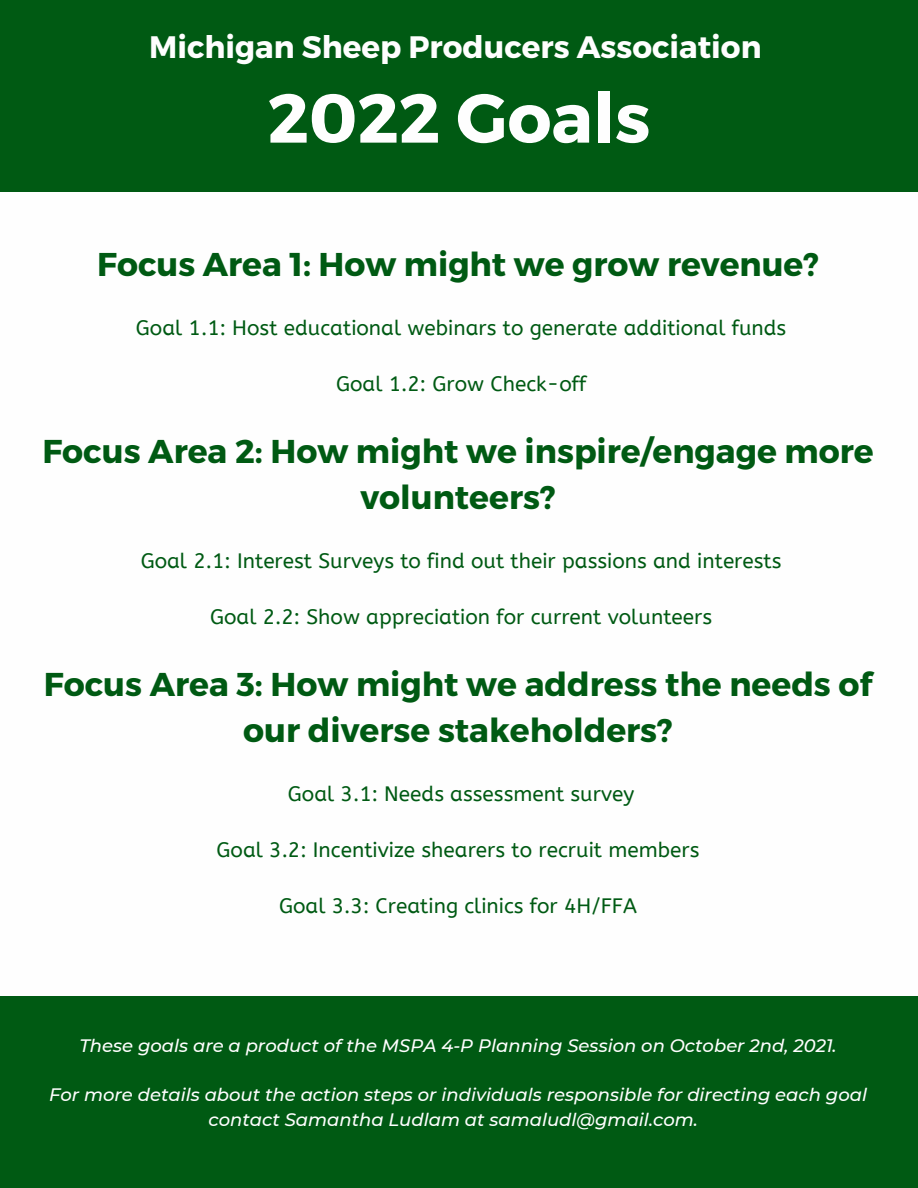
<style>
.page{position:relative;width:918px;height:1188px;background:#fff}
.page>*{position:absolute;margin:0;border:0;box-sizing:border-box;transform-origin:0 0}
.t1{font:700 69px "Montserrat";color:#fefefe}
.t2{font:700 33px/46.2px "Montserrat";color:#005a13;text-align:center}
.t3{font:700 31.05px "Montserrat";color:#fefefe}
.t4{font:20.85px "A Bee Zee";color:#005a13}
.t5{font:italic 500 18px/24.8px "Montserrat";color:#fefefe;text-align:center}
</style>
<div class="page">
<div style="left:0;top:0;width:918px;height:191px;background:#005a13"></div>
<div style="left:0;top:996px;width:918px;height:191px;background:#005a13"></div>
<p class="t3" style="left:149px;top:27px;width:614px">Michigan Sheep Producers Association</p>
<p class="t1" style="left:268px;top:73px;width:384px">2022 Goals</p>
<p class="t2" style="left:97px;top:240px;width:723px">Focus Area 1: How might we grow revenue?</p>
<p class="t4" style="left:136px;top:316px;width:652px">Goal 1.1: Host educational webinars to generate additional funds</p>
<p class="t4" style="left:336px;top:372px;width:252px">Goal 1.2: Grow Check-off</p>
<p class="t2" style="left:42px;top:427px;width:833px">Focus Area 2: How might we inspire/engage more volunteers?</p>
<p class="t4" style="left:141px;top:549px;width:642px">Goal 2.1: Interest Surveys to find out their passions and interests</p>
<p class="t4" style="left:210px;top:605px;width:504px">Goal 2.2: Show appreciation for current volunteers</p>
<p class="t2" style="left:44px;top:660px;width:830px">Focus Area 3: How might we address the needs of our diverse stakeholders?</p>
<p class="t4" style="left:288px;top:782px;width:348px">Goal 3.1: Needs assessment survey</p>
<p class="t4" style="left:217px;top:838px;width:484px">Goal 3.2: Incentivize shearers to recruit members</p>
<p class="t4" style="left:279px;top:894px;width:359px">Goal 3.3: Creating clinics for 4H/FFA</p>
<p class="t5" style="left:79px;top:1033px;width:759px">These goals are a product of the MSPA 4-P Planning Session on October 2nd, 2021.</p>
<p class="t5" style="left:49px;top:1082px;width:820px">For more details about the action steps or individuals responsible for directing each goal contact Samantha Ludlam at samaludl@gmail.com.</p>
</div>
